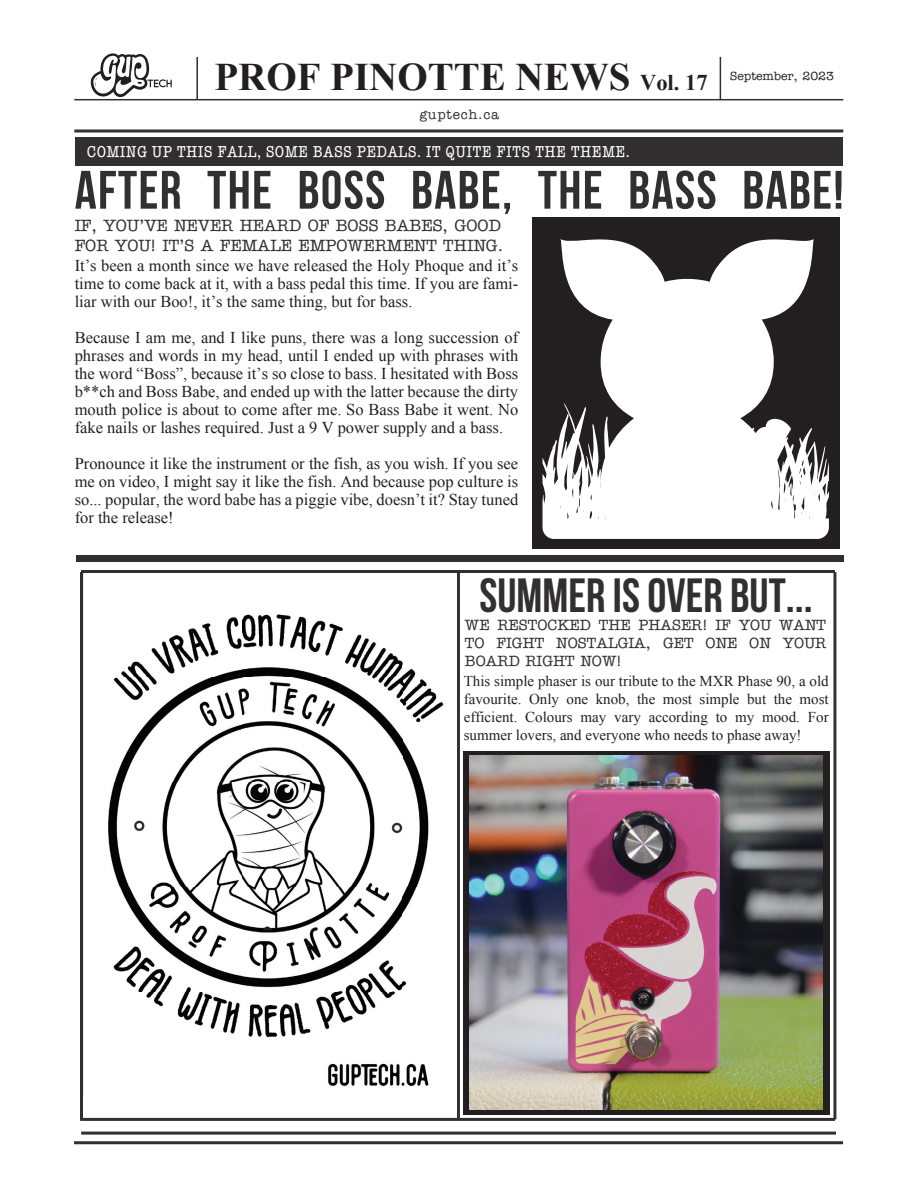
<style>
.page{position:relative;width:918px;height:1188px;background:#fff}
.page>*{position:absolute;margin:0;border:0;box-sizing:border-box;transform-origin:0 0}
.t1{font:700 54px "Bebas Neue";letter-spacing:.025em;color:#312f30}
.t2{font:700 48px "Bebas Neue";color:#312f30}
.t3{font:700 39px "Times New Roman";color:#231f20}
.t4{font:16.5px/18px "Times New Roman";color:#231f20;text-align:justify}
.t5{font:500 16.5px/19.5px "American Typewriter ITC Pro";color:#312f30}
.t6{font:condensed 16.05px "American Typewriter ITC Pro";letter-spacing:.015em;color:#fff;scale:1.13 1}
.t7{font:15px/18px "Times New Roman";color:#231f20;text-align:justify}
.t8{font:500 15px/18px "American Typewriter ITC Pro";color:#312f30;text-align:justify}
.t9{font:500 13.5px "American Typewriter ITC Pro";letter-spacing:.06em;color:#312f30}
.s1{font-size:22.5px}
</style>
<div class="page">
<div style="left:532px;top:217px;width:308px;height:332px;background:#231f20"></div>
<hr style="left:74px;top:99px;width:769px;height:1px;background:#312f30">
<hr style="left:720px;top:57px;width:1px;height:43px;background:#312f30">
<hr style="left:196px;top:57px;width:2px;height:43px;background:#312f30">
<hr style="left:74px;top:129px;width:769px;height:3px;background:#312f30">
<div style="left:75px;top:137px;width:767px;height:29px;background:#312f30"></div>
<div style="left:76px;top:555px;width:768px;height:7px;background:#312f30"></div>
<svg style="left:90px;top:53px;width:82px;height:44px"></svg>
<hr style="left:82px;top:570px;width:753px;height:3px;background:#312f30">
<hr style="left:833px;top:572px;width:3px;height:547px;background:#312f30">
<hr style="left:457px;top:572px;width:3px;height:547px;background:#312f30">
<hr style="left:80px;top:572px;width:3px;height:547px;background:#312f30">
<hr style="left:80px;top:1118px;width:755px;height:3px;background:#312f30">
<hr style="left:81px;top:1132px;width:755px;height:3px;background:#312f30">
<hr style="left:74px;top:1141px;width:769px;height:3px;background:#312f30">
<div style="left:463px;top:751px;width:367px;height:363px;background:#231f20"></div>
<img style="left:83px;top:573px;width:361px;height:524px">
<svg style="left:543px;top:239px;width:286px;height:300px;fill:#fff"></svg>
<img style="left:469px;top:756px;width:354px;height:353px">
<h3 class="t3" style="left:214px;top:50px;width:621px">PROF PINOTTE NEWS <span class="s1">Vol. 17</span> <sup>September,</sup> <sup>2023</sup></h3>
<p class="t9" style="left:420px;top:106px;width:81px">guptech.ca</p>
<p class="t6" style="left:87px;top:142px;width:482px">COMING UP THIS FALL, SOME BASS PEDALS. IT QUITE FITS THE THEME.</p>
<h1 class="t1" style="left:75px;top:160px;width:770px">AFTER THE BOSS BABE, THE BASS BABE!</h1>
<p class="t5" style="left:75px;top:216px;width:430px">IF, YOU’VE NEVER HEARD OF BOSS BABES, GOOD<br>FOR YOU! IT’S A FEMALE EMPOWERMENT THING.</p>
<p class="t4" style="left:75px;top:256px;width:445px">It’s been a month since we have released the Holy Phoque and it’s time to come back at it, with a bass pedal this time. If you are fami&shy;liar with our Boo!, it’s the same thing, but for bass.</p>
<p class="t4" style="left:75px;top:328px;width:445px">Because I am me, and I like puns, there was a long succession of phrases and words in my head, until I ended up with phrases with the word “Boss”, because it’s so close to bass. I hesitated with Boss b**ch and Boss Babe, and ended up with the latter because the dirty mouth police is about to come after me. So Bass Babe it went. No fake nails or lashes required. Just a 9 V power supply and a bass.</p>
<p class="t4" style="left:75px;top:454px;width:445px">Pronounce it like the instrument or the fish, as you wish. If you see me on video, I might say it like the fish. And because pop culture is so... popular, the word babe has a piggie vibe, doesn’t it? Stay tuned for the release!</p>
<h2 class="t2" style="left:480px;top:569px;width:335px">SUMMER IS OVER BUT...</h2>
<p class="t8" style="left:465px;top:616px;width:363px">WE RESTOCKED THE PHASER! IF YOU WANT TO FIGHT NOSTALGIA, GET ONE ON YOUR BOARD RIGHT NOW!</p>
<p class="t7" style="left:464px;top:671px;width:366px">This simple phaser is our tribute to the MXR Phase 90, a old favourite. Only one knob, the most simple but the most efficient. Colours may vary according to my mood. For summer lovers, and everyone who needs to phase away!</p>
</div>
